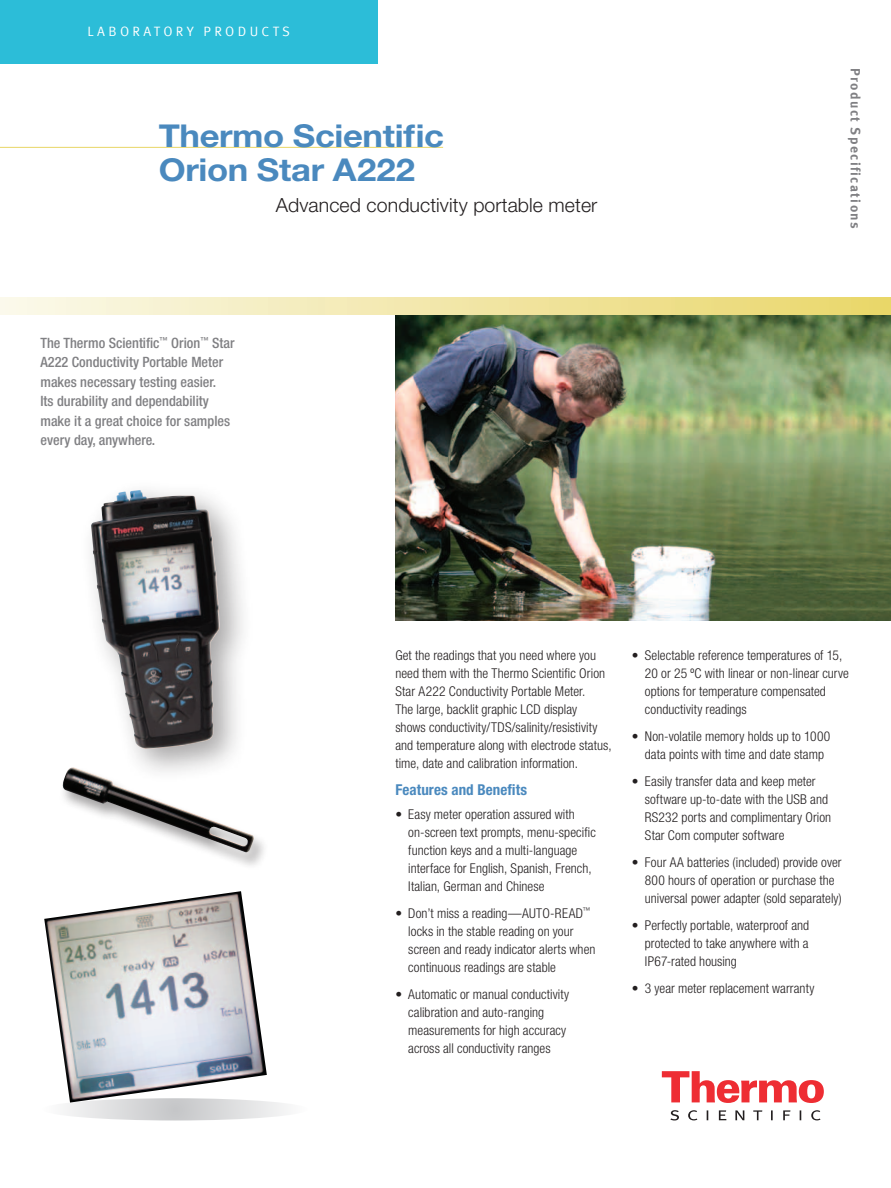
<style>
.page{position:relative;width:891px;height:1188px;background:#fff}
.page>*{position:absolute;margin:0;border:0;box-sizing:border-box;transform-origin:0 0}
.t1{font:700 31.5px/34.5px "Helvetica Neue LT Std";letter-spacing:-.01em;color:#4a89be;scale:1.1 1}
.Sub_Title{font:300 19.5px "Helvetica Neue LT Std";letter-spacing:.005em;color:#231f20}
.Headline_level_1{font:700 condensed 15px "Helvetica Neue LT Std";letter-spacing:.005em;color:#4a89be}
.Intro{font:500 condensed 14.25px/19.5px "Helvetica Neue LT Std";color:#808083}
.Body_copy_bullets-la{font:300 condensed 13.5px/18px "Helvetica Neue LT Std";letter-spacing:.005em;color:#231f20}
.Body_copy{font:300 condensed 13.5px/18px "Helvetica Neue LT Std";letter-spacing:.005em;color:#231f20}
.Document_Type{font:700 13.5px "Meta Offc";letter-spacing:.1em;color:#808083}
.Product_Category{font:13.5px "Meta Offc Norm";letter-spacing:.25em;color:#fff}
</style>
<div class="page">
<svg style="left:662px;top:1071px;width:162px;height:32px"></svg>
<svg style="left:670px;top:1110px;width:151px;height:10px"></svg>
<div style="left:0;top:0;width:377px;height:64px;background:#2cbdd8"></div>
<hr style="left:0;top:147px;width:443px;height:1px;background:#e8d665">
<div style="left:0;top:297px;width:891px;height:18px;background:linear-gradient(to right,#faf9eb,#e9d669)"></div>
<img style="left:395px;top:315px;width:496px;height:305px">
<svg style="left:42px;top:1098px;width:266px;height:22px"></svg>
<div style="left:78px;top:478px;width:176px;height:305px;background:#231f20;opacity:.4"></div>
<img style="left:91px;top:490px;width:129px;height:259px">
<div style="left:59px;top:767px;width:210px;height:103px;background:#231f20;opacity:.4"></div>
<img style="left:62px;top:767px;width:192px;height:86px">
<img style="left:44px;top:891px;width:223px;height:212px">
<p class="Product_Category" style="left:88px;top:24px;width:204px">LABORATORY PRODUCTS</p>
<p class="t1" style="left:159px;top:118px;width:261px">Thermo Scientific<br>Orion Star A222</p>
<p class="Sub_Title" style="left:276px;top:193px;width:323px">Advanced conductivity portable meter</p>
<p class="Intro" style="left:40px;top:333px;width:196px">The Thermo Scientific<sup>™</sup> Orion<sup>™</sup> Star<br>A222 Conductivity Portable Meter makes necessary testing easier.<br>Its durability and dependability make it a great choice for samples every day, anywhere.</p>
<p class="Document_Type" style="left:864px;top:68px;width:162px;rotate:90deg">Product Specifications</p>
<p class="Body_copy" style="left:395px;top:646px;width:218px">Get the readings that you need where you need them with the Thermo Scientific Orion Star A222 Conductivity Portable Meter.<br>The large, backlit graphic LCD display<br>shows conductivity/TDS/salinity/resistivity and temperature along with electrode status, time, date and calibration information.</p>
<p class="Headline_level_1" style="left:395px;top:780px;width:133px">Features and Benefits</p>
<p class="Body_copy_bullets-la" style="left:408px;top:805px;width:189px;text-indent:-13px">• Easy meter operation assured with on-screen text prompts, menu-specific function keys and a multi-language interface for English, Spanish, French, Italian, German and Chinese</p>
<p class="Body_copy_bullets-la" style="left:408px;top:904px;width:189px;text-indent:-13px">• Don’t miss a reading—AUTO-READ<sup>™ </sup>locks in the stable reading on your screen and ready indicator alerts when continuous readings are stable</p>
<p class="Body_copy_bullets-la" style="left:408px;top:985px;width:162px;text-indent:-13px">• Automatic or manual conductivity calibration and auto-ranging measurements for high accuracy across all conductivity ranges</p>
<p class="Body_copy_bullets-la" style="left:645px;top:646px;width:206px;text-indent:-13px">• Selectable reference temperatures of 15, 20 or 25 ºC with linear or non-linear curve options for temperature compensated conductivity readings</p>
<p class="Body_copy_bullets-la" style="left:632px;top:727px;width:200px;text-align:center">• Non-volatile memory holds up to 1000 data points with time and date stamp</p>
<p class="Body_copy_bullets-la" style="left:645px;top:772px;width:188px;text-indent:-13px">• Easily transfer data and keep meter software up-to-date with the USB and RS232 ports and complimentary Orion Star Com computer software</p>
<p class="Body_copy_bullets-la" style="left:645px;top:853px;width:198px;text-indent:-13px">• Four AA batteries (included) provide over<br>800 hours of operation or purchase the universal power adapter (sold separately)</p>
<p class="Body_copy_bullets-la" style="left:645px;top:916px;width:166px;text-align:justify;text-indent:-13px">• Perfectly portable, waterproof and protected to take anywhere with a IP67-rated housing</p>
<p class="Body_copy_bullets-la" style="left:632px;top:979px;width:184px">• 3 year meter replacement warranty</p>
</div>
